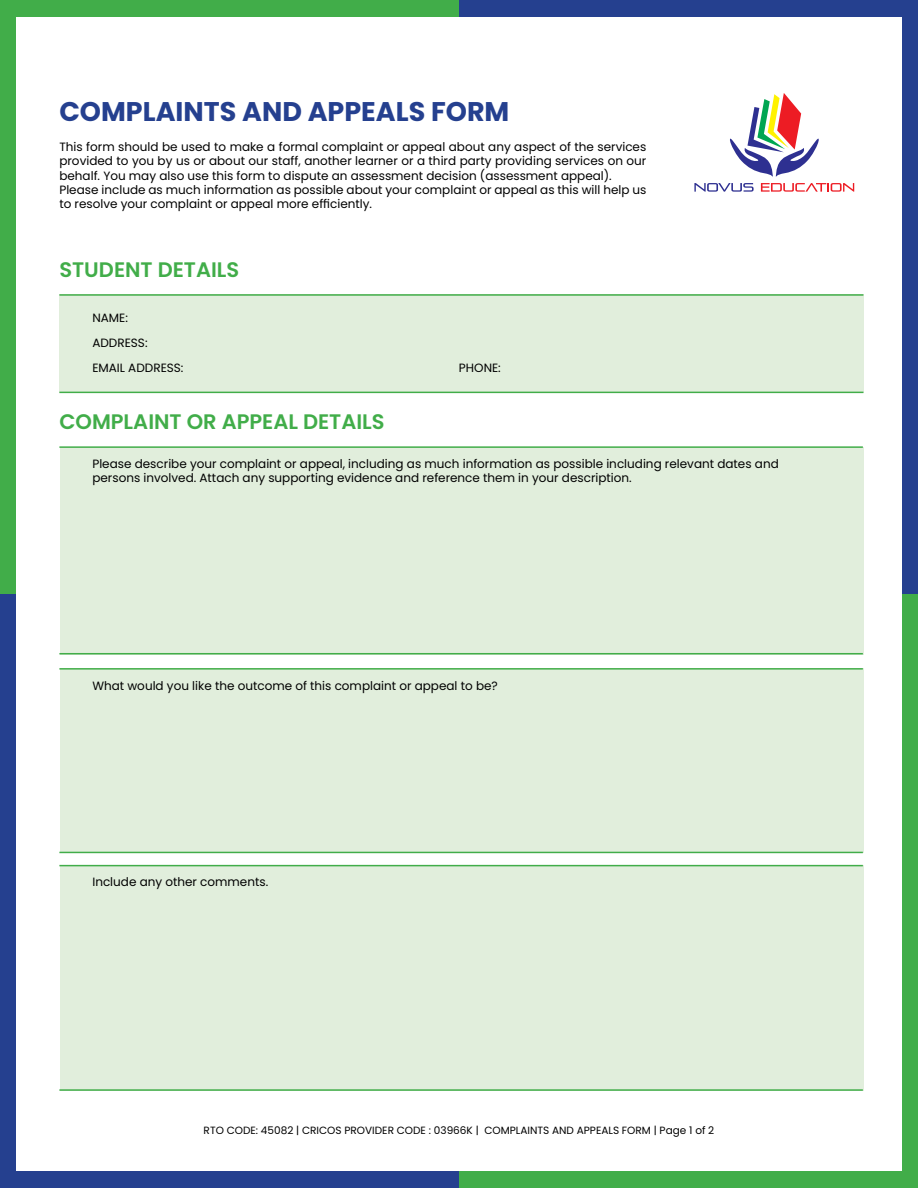
<style>
.page{position:relative;width:918px;height:1188px;background:#fff}
.page>*{position:absolute;margin:0;border:0;box-sizing:border-box;transform-origin:0 0}
.t1{font:700 27px "Poppins";color:#25408f}
.t2{font:600 21px "Poppins";color:#41ad49}
.t3{font:12px/14.4px "Poppins";color:#000}
.t4{font:10.5px "Poppins";color:#000}
</style>
<div class="page">
<div style="left:60px;top:295px;width:804px;height:98px;background:#e1eedc"></div>
<div style="left:60px;top:447px;width:803px;height:207px;background:#e1eedc"></div>
<div style="left:60px;top:669px;width:803px;height:184px;background:#e1eedc"></div>
<div style="left:60px;top:866px;width:803px;height:225px;background:#e1eedc"></div>
<hr style="left:59px;top:294px;width:804px;height:2px;background:#41ad49">
<hr style="left:59px;top:446px;width:804px;height:2px;background:#41ad49">
<hr style="left:59px;top:668px;width:804px;height:2px;background:#41ad49">
<hr style="left:59px;top:865px;width:804px;height:1px;background:#41ad49">
<hr style="left:59px;top:392px;width:804px;height:1px;background:#41ad49">
<hr style="left:59px;top:653px;width:804px;height:1px;background:#41ad49">
<hr style="left:59px;top:852px;width:804px;height:1px;background:#41ad49">
<hr style="left:59px;top:1089px;width:804px;height:2px;background:#41ad49">
<div style="left:1px;top:0;width:459px;height:16px;background:#41ad49"></div>
<div style="left:460px;top:0;width:458px;height:16px;background:#25408f"></div>
<div style="left:0;top:594px;width:16px;height:594px;background:#25408f"></div>
<div style="left:0;top:0;width:16px;height:594px;background:#41ad49"></div>
<div style="left:1px;top:1172px;width:459px;height:16px;background:#25408f"></div>
<div style="left:460px;top:1172px;width:458px;height:16px;background:#41ad49"></div>
<div style="left:902px;top:594px;width:16px;height:594px;background:#41ad49"></div>
<div style="left:902px;top:0;width:16px;height:594px;background:#25408f"></div>
<svg style="left:694px;top:183px;width:60px;height:9px"></svg>
<svg style="left:761px;top:183px;width:93px;height:9px"></svg>
<svg style="left:730px;top:93px;width:89px;height:84px"></svg>
<h1 class="t1" style="left:59px;top:96px;width:452px">COMPLAINTS AND APPEALS FORM</h1>
<p class="t3" style="left:59px;top:139px;width:589px">This form should be used to make a formal complaint or appeal about any aspect of the services provided to you by us or about our staff, another learner or a third party providing services on our behalf. You may also use this form to dispute an assessment decision (assessment appeal).<br>Please include as much information as possible about your complaint or appeal as this will help us to resolve your complaint or appeal more efficiently.</p>
<h2 class="t2" style="left:59px;top:257px;width:181px">STUDENT DETAILS</h2>
<p class="t3" style="left:92px;top:311px;width:37px">NAME:</p>
<p class="t3" style="left:92px;top:330px;width:93px;line-height:24.9px">ADDRESS:<br>EMAIL ADDRESS:</p>
<h2 class="t2" style="left:59px;top:410px;width:327px">COMPLAINT OR APPEAL DETAILS</h2>
<p class="t3" style="left:459px;top:360px;width:43px">PHONE:</p>
<p class="t3" style="left:92px;top:457px;width:688px">Please describe your complaint or appeal, including as much information as possible including relevant dates and persons involved. Attach any supporting evidence and reference them in your description.</p>
<p class="t3" style="left:92px;top:678px;width:407px">What would you like the outcome of this complaint or appeal to be?</p>
<p class="t3" style="left:92px;top:875px;width:177px">Include any other comments.</p>
<p class="t4" style="left:204px;top:1124px;width:512px">RTO CODE: 45082 | CRICOS PROVIDER CODE : 03966K | COMPLAINTS AND APPEALS FORM | Page 1 of 2</p>
</div>
